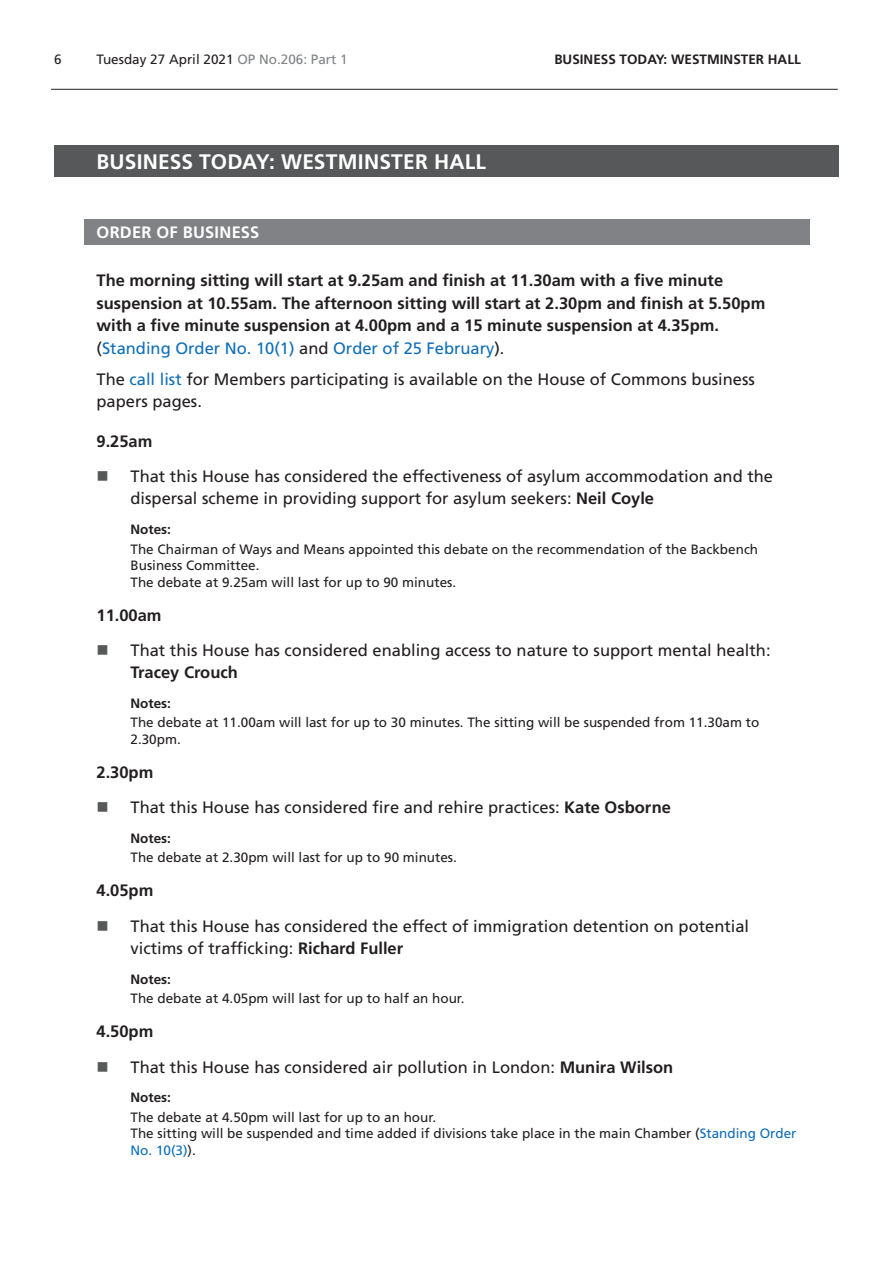
<style>
.page{position:relative;width:893px;height:1263px;background:#fff}
.page>*{position:absolute;margin:0;border:0;box-sizing:border-box;transform-origin:0 0}
.Heading1Grey{font:700 21px "Frutiger LT Std";letter-spacing:.01em;color:#fff}
.t1{font:16.5px/22.5px "Frutiger LT Std";color:#231f20}
.BoldTimingHeading{font:700 16.5px/22.5px "Frutiger LT Std";color:#231f20}
.Heading2Grey{font:700 16.5px "Frutiger LT Std";letter-spacing:.015em;color:#fff}
.NotesText{font:13.5px/16.5px "Frutiger LT Std";color:#231f20}
.NotesTag{font:700 13.5px "Frutiger LT Std";color:#231f20}
.s1{color:#808285}
.s2{font-weight:400}
.s3{font-weight:400;color:#0f6eb8}
.s4{color:#0f6eb8}
.s5{font-weight:700}
</style>
<div class="page">
<hr style="left:51px;top:89px;width:787px;height:1px;background:#231f20">
<div style="left:54px;top:146px;width:785px;height:31px;background:#57585a"></div>
<div style="left:84px;top:219px;width:725px;height:25px;background:#808285"></div>
<p class="NotesText" style="left:54px;top:51px;width:9px">6</p>
<p class="NotesText" style="left:97px;top:51px;width:253px">Tuesday 27 April 2021 <span class="s1">OP No.206: Part 1</span></p>
<p class="NotesTag" style="left:554px;top:52px;width:17px">Business</p>
<p class="NotesTag" style="left:620px;top:52px;width:18px">Today</p>
<p class="NotesTag" style="left:664px;top:52px;width:30px">: Westminster</p>
<p class="NotesTag" style="left:768px;top:52px;width:19px">Hall</p>
<h2 class="Heading1Grey" style="left:97px;top:149px;width:391px">BUSINESS TODAY: WESTMINSTER HALL</h2>
<h2 class="Heading2Grey" style="left:97px;top:223px;width:164px">ORDER OF BUSINESS</h2>
<p class="BoldTimingHeading" style="left:97px;top:269px;width:670px">The morning sitting will start at 9.25am and finish at 11.30am with a five minute suspension at 10.55am. The afternoon sitting will start at 2.30pm and finish at 5.50pm with a five minute suspension at 4.00pm and a 15 minute suspension at 4.35pm. <span class="s2">(</span><span class="s3">Standing Order No. 10(1)</span> <span class="s2">and</span> <span class="s3">Order of 25 February</span><span class="s2">).</span></p>
<p class="t1" style="left:97px;top:368px;width:660px">The <span class="s4">call list</span> for Members participating is available on the House of Commons business papers pages.</p>
<p class="BoldTimingHeading" style="left:97px;top:430px;width:57px">9.25am</p>
<p class="t1" style="left:131px;top:465px;width:644px">That this House has considered the effectiveness of asylum accommodation and the dispersal scheme in providing support for asylum seekers: <span class="s5">Neil Coyle</span></p>
<p class="NotesTag" style="left:131px;top:522px;width:42px">Notes:</p>
<p class="NotesText" style="left:131px;top:541px;width:629px">The Chairman of Ways and Means appointed this debate on the recommendation of the Backbench<br>Business Committee.</p>
<p class="NotesText" style="left:131px;top:574px;width:327px">The debate at 9.25am will last for up to 90 minutes.</p>
<p class="BoldTimingHeading" style="left:97px;top:604px;width:67px">11.00am</p>
<p class="t1" style="left:131px;top:639px;width:641px">That this House has considered enabling access to nature to support mental health:<br><span class="s5">Tracey Crouch</span></p>
<p class="NotesTag" style="left:131px;top:696px;width:42px">Notes:</p>
<p class="NotesText" style="left:131px;top:715px;width:630px">The debate at 11.00am will last for up to 30 minutes. The sitting will be suspended from 11.30am to<br>2.30pm.</p>
<p class="BoldTimingHeading" style="left:97px;top:761px;width:58px">2.30pm</p>
<p class="t1" style="left:131px;top:796px;width:542px">That this House has considered fire and rehire practices: <span class="s5">Kate Osborne</span></p>
<p class="NotesTag" style="left:131px;top:830px;width:42px">Notes:</p>
<p class="NotesText" style="left:131px;top:849px;width:328px">The debate at 2.30pm will last for up to 90 minutes.</p>
<p class="BoldTimingHeading" style="left:97px;top:879px;width:58px">4.05pm</p>
<p class="t1" style="left:131px;top:915px;width:620px">That this House has considered the effect of immigration detention on potential victims of trafficking: <span class="s5">Richard Fuller</span></p>
<p class="NotesTag" style="left:131px;top:971px;width:42px">Notes:</p>
<p class="NotesText" style="left:131px;top:990px;width:336px">The debate at 4.05pm will last for up to half an hour.</p>
<p class="BoldTimingHeading" style="left:97px;top:1020px;width:58px">4.50pm</p>
<p class="t1" style="left:131px;top:1056px;width:544px">That this House has considered air pollution in London: <span class="s5">Munira Wilson</span></p>
<p class="NotesTag" style="left:131px;top:1090px;width:42px">Notes:</p>
<p class="NotesText" style="left:131px;top:1109px;width:307px">The debate at 4.50pm will last for up to an hour.</p>
<p class="NotesText" style="left:131px;top:1125px;width:667px">The sitting will be suspended and time added if divisions take place in the main Chamber (<span class="s4">Standing Order<br>No. 10(3)</span>).</p>
</div>
